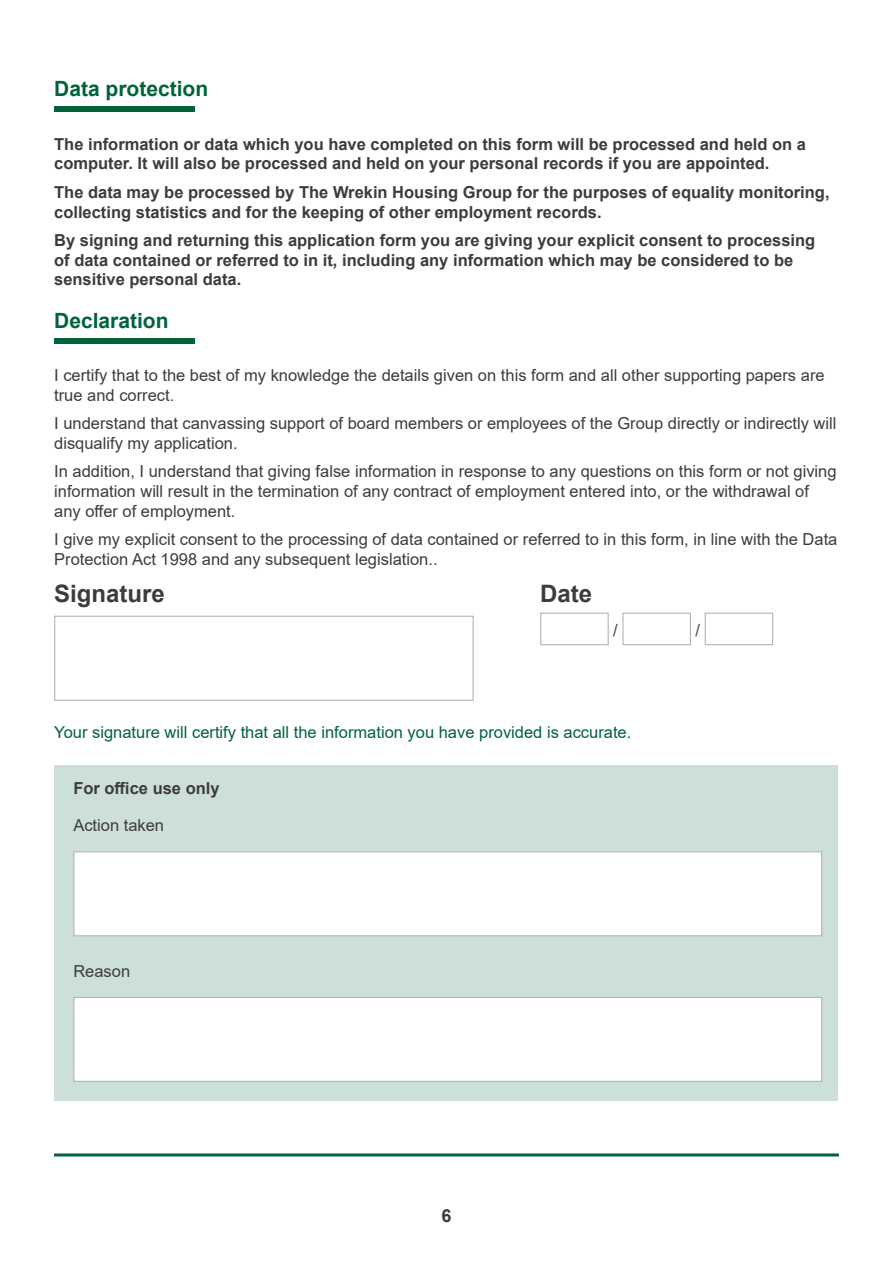
<style>
.page{position:relative;width:893px;height:1263px;background:#fff}
.page>*{position:absolute;margin:0;border:0;box-sizing:border-box;transform-origin:0 0}
.t1{font:700 24px "Arial";color:#3c3c3b}
.t2{font:700 21px "Arial";color:#00633a}
.t3{font:700 18px "Arial";color:#3c3c3b}
.t4{font:16.5px/19.8px "Arial";color:#3c3c3b}
.t5{font:700 16.5px/19.8px "Arial";color:#3c3c3b}
.t6{font:16.5px "Arial";color:#00633a}
</style>
<div class="page">
<hr style="left:54px;top:1153px;width:785px;height:3px;background:#00633a">
<div style="left:54px;top:765px;width:784px;height:336px;background:#cde0d8"></div>
<div style="left:54px;top:106px;width:141px;height:6px;background:#00633a"></div>
<div style="left:54px;top:338px;width:141px;height:6px;background:#00633a"></div>
<div style="left:54px;top:616px;width:420px;height:85px;border:1px solid #b3b2b2"></div>
<div style="left:540px;top:613px;width:69px;height:32px;border:1px solid #b3b2b2"></div>
<div style="left:622px;top:613px;width:69px;height:32px;border:1px solid #b3b2b2"></div>
<div style="left:705px;top:613px;width:68px;height:32px;border:1px solid #b3b2b2"></div>
<div style="left:73px;top:851px;width:749px;height:85px;background:#fff;border:1px solid #b3b2b2"></div>
<div style="left:73px;top:997px;width:749px;height:85px;background:#fff;border:1px solid #b3b2b2"></div>
<p class="t2" style="left:54px;top:74px;width:156px">Data protection</p>
<p class="t5" style="left:54px;top:134px;width:753px">The information or data which you have completed on this form will be processed and held on a computer. It will also be processed and held on your personal records if you are appointed.</p>
<p class="t5" style="left:54px;top:182px;width:777px">The data may be processed by The Wrekin Housing Group for the purposes of equality monitoring, collecting statistics and for the keeping of other employment records.</p>
<p class="t5" style="left:54px;top:230px;width:763px">By signing and returning this application form you are giving your explicit consent to processing of data contained or referred to in it, including any information which may be considered to be sensitive personal data.</p>
<p class="t2" style="left:54px;top:305px;width:116px">Declaration</p>
<p class="t4" style="left:54px;top:365px;width:772px">I certify that to the best of my knowledge the details given on this form and all other supporting papers are true and correct.</p>
<p class="t4" style="left:54px;top:413px;width:784px">I understand that canvassing support of board members or employees of the Group directly or indirectly will disqualify my application.</p>
<p class="t4" style="left:54px;top:461px;width:784px">In addition, I understand that giving false information in response to any questions on this form or not giving information will result in the termination of any contract of employment entered into, or the withdrawal of any offer of employment.</p>
<p class="t4" style="left:54px;top:529px;width:785px">I give my explicit consent to the processing of data contained or referred to in this form, in line with the Data<br>Protection Act 1998 and any subsequent legislation..</p>
<h1 class="t1" style="left:54px;top:577px;width:112px">Signature</h1>
<h1 class="t1" style="left:540px;top:577px;width:54px">Date</h1>
<p class="t4" style="left:613px;top:620px;width:6px">/</p>
<p class="t4" style="left:695px;top:620px;width:6px">/</p>
<p class="t6" style="left:54px;top:720px;width:579px">Your signature will certify that all the information you have provided is accurate.</p>
<p class="t5" style="left:73px;top:779px;width:148px">For office use only</p>
<p class="t4" style="left:73px;top:815px;width:92px">Action taken</p>
<p class="t4" style="left:73px;top:961px;width:58px">Reason</p>
<p class="t3" style="left:441px;top:1203px;width:12px">6</p>
</div>
